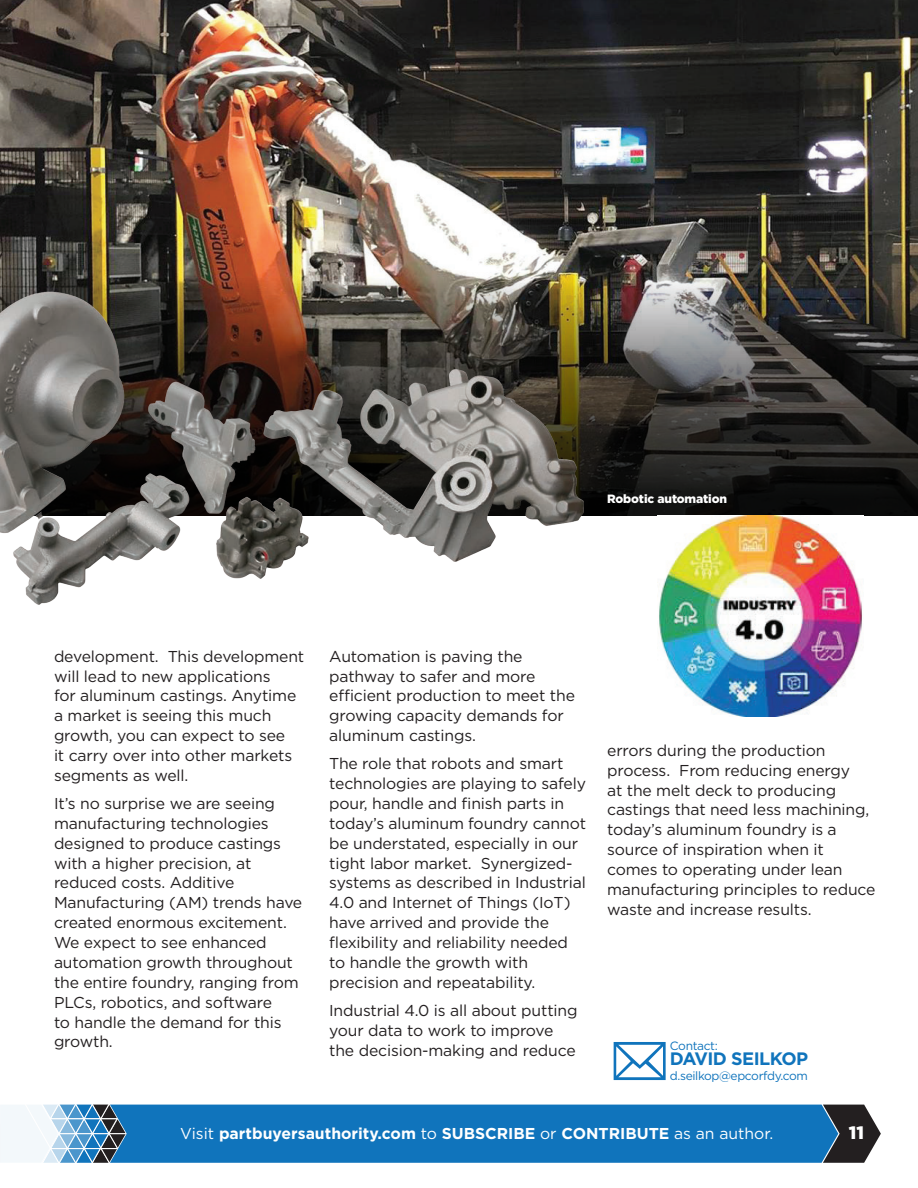
<style>
.page{position:relative;width:918px;height:1188px;background:#fff}
.page>*{position:absolute;margin:0;border:0;box-sizing:border-box;transform-origin:0 0}
.t1{font:700 18px "Gotham";letter-spacing:-.03em;color:#1074bc}
.t2{font:900 18px "Gotham";color:#fff}
.t3{font:15.75px/20px "Gotham";letter-spacing:-.01em;color:#231f20}
.t4{font:700 15.75px "Gotham";color:#fff}
.t5{font:12px "Gotham";letter-spacing:-.03em;color:#1074bc}
.t6{font:900 12px "Gotham";letter-spacing:-.01em;color:#fff}
.s1{font-weight:400}
</style>
<div class="page">
<svg style="left:0;top:1104px;width:881px;height:59px;background:#2a7db9"></svg>
<hr style="left:51px;top:1118px;width:66px;height:1px;background:#fff">
<hr style="left:59px;top:1133px;width:67px;height:1px;background:#fff">
<hr style="left:51px;top:1148px;width:66px;height:1px;background:#fff">
<img style="left:0;top:0;width:918px;height:279px">
<svg style="left:614px;top:1042px;width:52px;height:38px"></svg>
<svg style="left:0;top:279px;width:918px;height:237px;background:#3e3b38"></svg>
<img style="left:0;top:287px;width:630px;height:318px">
<img style="left:657px;top:516px;width:205px;height:200px">
<p class="t6" style="left:607px;top:490px;width:121px">Robotic automation</p>
<p class="t3" style="left:54px;top:646px;width:252px">development. This development will lead to new applications<br>for aluminum castings. Anytime a market is seeing this much growth, you can expect to see<br>it carry over into other markets segments as well.</p>
<p class="t3" style="left:54px;top:793px;width:250px">It’s no surprise we are seeing manufacturing technologies designed to produce castings with a higher precision, at reduced costs. Additive<br>Manufacturing (AM) trends have created enormous excitement.<br>We expect to see enhanced automation growth throughout the entire foundry, ranging from<br>PLCs, robotics, and software<br>to handle the demand for this growth.</p>
<p class="t3" style="left:329px;top:646px;width:247px">Automation is paving the pathway to safer and more efficient production to meet the growing capacity demands for aluminum castings.</p>
<p class="t3" style="left:329px;top:753px;width:258px">The role that robots and smart technologies are playing to safely pour, handle and finish parts in today’s aluminum foundry cannot be understated, especially in our tight labor market. Synergized&shy;systems as described in Industrial<br>4.0 and Internet of Things (IoT) have arrived and provide the flexibility and reliability needed to handle the growth with precision and repeatability.</p>
<p class="t3" style="left:329px;top:1000px;width:250px">Industrial 4.0 is all about putting your data to work to improve the decision-making and reduce</p>
<p class="t3" style="left:607px;top:740px;width:270px">errors during the production process. From reducing energy<br>at the melt deck to producing castings that need less machining, today’s aluminum foundry is a source of inspiration when it comes to operating under lean manufacturing principles to reduce waste and increase results.</p>
<p class="t5" style="left:670px;top:1038px;width:49px">Contact:</p>
<p class="t1" style="left:670px;top:1047px;width:140px">DAVID SEILKOP</p>
<p class="t5" style="left:670px;top:1068px;width:139px">d.seilkop@epcorfdy.com</p>
<p class="t4" style="left:180px;top:1123px;width:594px"><span class="s1">Visit</span> partbuyersauthority.com <span class="s1">to</span> SUBSCRIBE <span class="s1">or</span> CONTRIBUTE <span class="s1">as an author.</span></p>
<p class="t2" style="left:849px;top:1120px;width:17px">11</p>
</div>
